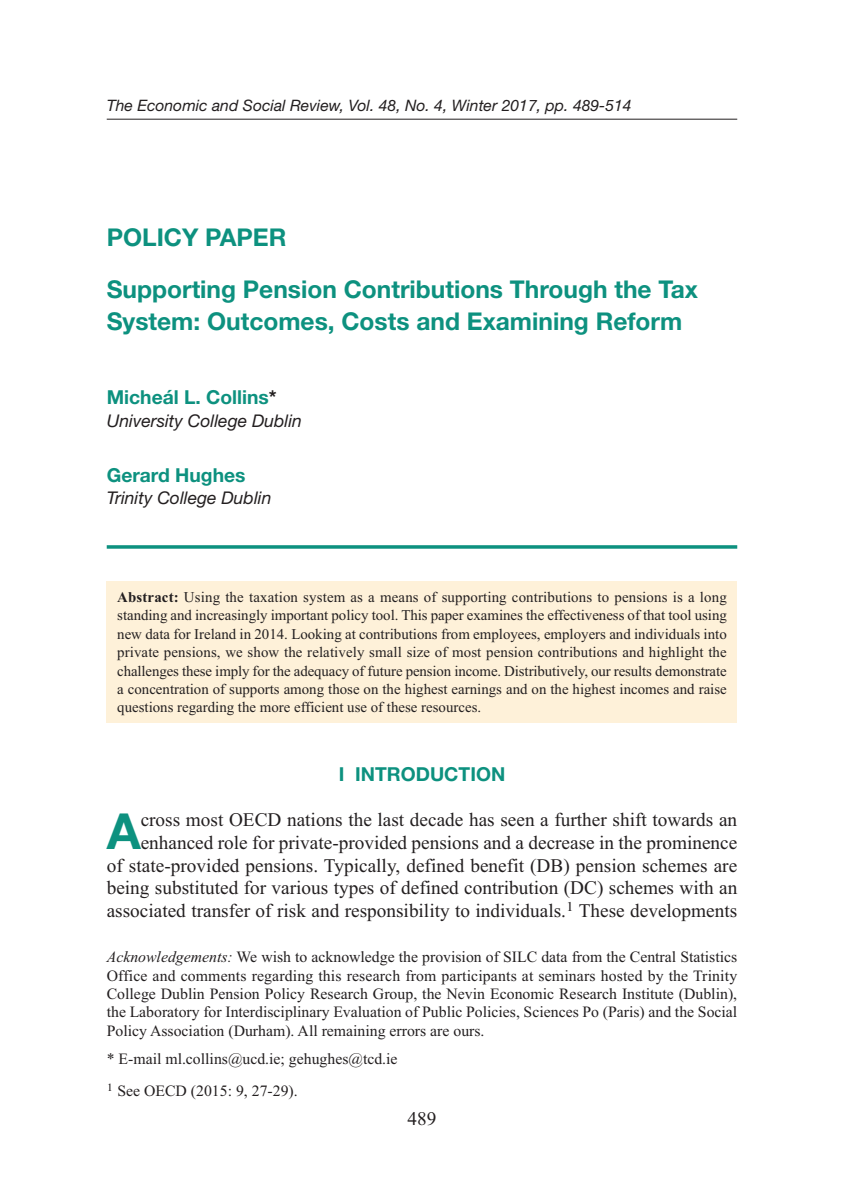
<style>
.page{position:relative;width:844px;height:1201px;background:#fff}
.page>*{position:absolute;margin:0;border:0;box-sizing:border-box;transform-origin:0 0}
.t1{font:700 49.7px "Helvetica Neue LT Pro";color:#0d917f}
.t2{font:700 24.5px/52.5px "Helvetica Neue LT Pro";color:#0d917f}
.t3{font:19.25px/22.8px "Times New Roman";color:#231f20;text-align:right}
.t4{font:700 19.25px "Helvetica Neue LT Pro";color:#0d917f}
.t5{font:italic 17.5px "Helvetica Neue LT Pro";color:#231f20}
.t6{font:15.75px/18.4px "Times New Roman";color:#231f20;text-align:justify}
.t7{font:italic 15.75px "Helvetica Neue LT Pro";color:#231f20}
.t8{font:14.88px/18.4px "Times New Roman";color:#231f20;text-align:justify}
.s1{color:#231f20}
.s2{font-weight:700}
.s3{font-style:italic}
</style>
<div class="page">
<div style="left:107px;top:582px;width:630px;height:140px;background:#fef1d9"></div>
<hr style="left:107px;top:119px;width:630px;height:1px;background:#231f20">
<hr style="left:107px;top:545px;width:630px;height:3px;background:#0d917f">
<p class="t7" style="left:107px;top:99px;width:526px">The Economic and Social Review, Vol. 48, No. 4, Winter 2017, pp. 489-514</p>
<h2 class="t2" style="left:107px;top:213px;width:592px">POLICY PAPER<br>Supporting Pension Contributions Through the Tax</h2>
<h2 class="t2" style="left:107px;top:297px;width:577px">System: Outcomes, Costs and Examining Reform</h2>
<p class="t4" style="left:107px;top:391px;width:171px">Micheál L. Collins<span class="s1">*</span></p>
<p class="t5" style="left:107px;top:415px;width:197px">University College Dublin</p>
<p class="t4" style="left:107px;top:468px;width:140px">Gerard Hughes</p>
<p class="t5" style="left:107px;top:492px;width:166px">Trinity College Dublin</p>
<p class="t8" style="left:117px;top:589px;width:611px"><span class="s2">Abstract:</span> Using the taxation system as a means of supporting contributions to pensions is a long standing and increasingly important policy tool. This paper examines the effectiveness of that tool using new data for Ireland in 2014. Looking at contributions from employees, employers and individuals into private pensions, we show the relatively small size of most pension contributions and highlight the challenges these imply for the adequacy of future pension income. Distributively, our results demonstrate a concentration of supports among those on the highest earnings and on the highest incomes and raise questions regarding the more efficient use of these resources.</p>
<p class="t4" style="left:338px;top:766px;width:168px">I INTRODUCTION</p>
<p class="t3" style="left:107px;top:810px;width:632px">cross most OECD nations the last decade has seen a further shift towards an enhanced role for private-provided pensions and a decrease in the prominence<br>of state-provided pensions. Typically, defined benefit (DB) pension schemes are being substituted for various types of defined contribution (DC) schemes with an associated transfer of risk and responsibility to individuals.<sup>1</sup> These developments</p>
<h1 class="t1" style="left:107px;top:813px;width:36px">A</h1>
<p class="t6" style="left:107px;top:949px;width:632px"><span class="s3">Acknowledgements:</span> We wish to acknowledge the provision of SILC data from the Central Statistics Office and comments regarding this research from participants at seminars hosted by the Trinity College Dublin Pension Policy Research Group, the Nevin Economic Research Institute (Dublin), the Laboratory for Interdisciplinary Evaluation of Public Policies, Sciences Po (Paris) and the Social Policy Association (Durham). All remaining errors are ours.</p>
<p class="t6" style="left:107px;top:1044px;width:292px;line-height:32.4px">* E-mail ml.collins@ucd.ie; gehughes@tcd.ie<br><sup>1</sup> See OECD (2015: 9, 27-29).</p>
<p class="t3" style="left:407px;top:1109px;width:30px">489</p>
</div>
